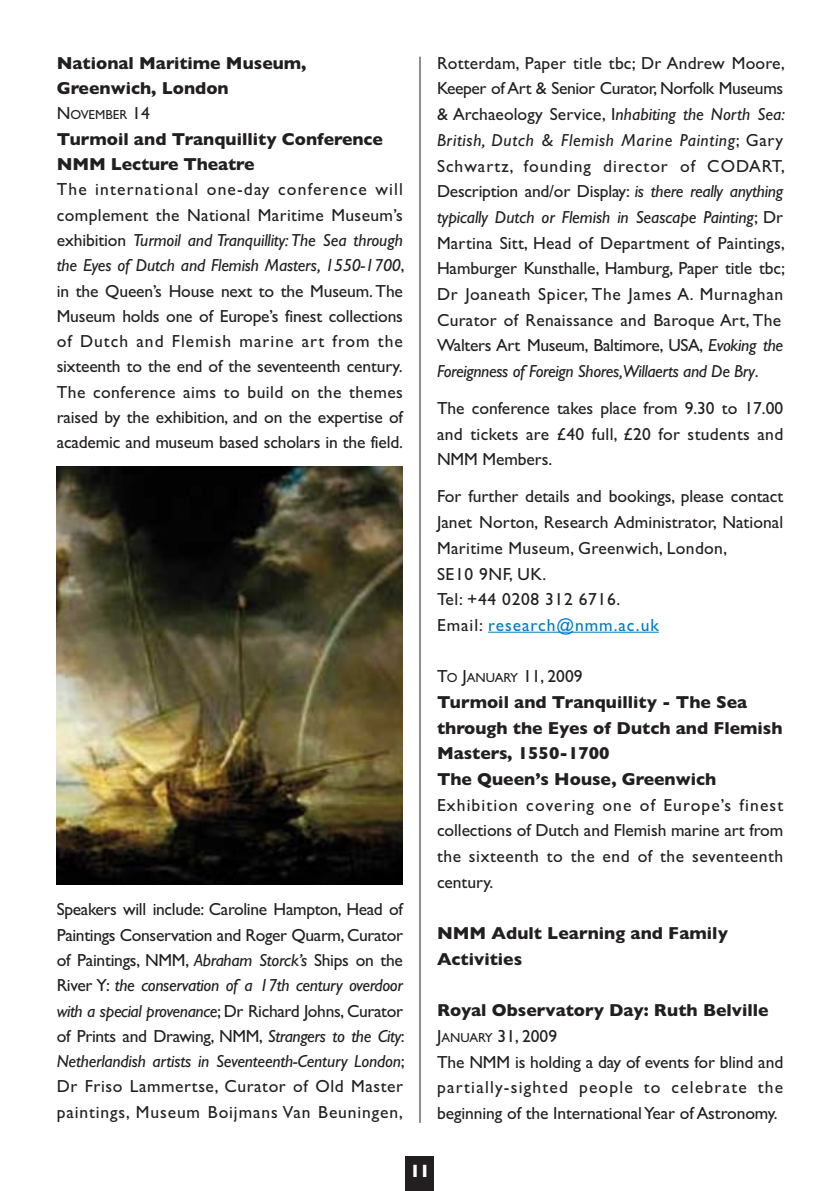
<style>
.page{position:relative;width:840px;height:1191px;background:#fff}
.page>*{position:absolute;margin:0;border:0;box-sizing:border-box;transform-origin:0 0}
.t1{font:18px "Gill Sans Bold TT";color:#fff}
.t2{font:17.6px/25.6px "Gill Sans";letter-spacing:.005em;color:#231f20}
.t3{font:17.6px/25.6px "Gill Sans Bold TT";color:#231f20}
.t4{font:13.2px "Gill Sans";color:#231f20}
.s1{font-size:17.6px}
.s2{font-style:italic}
.s3{color:#007cc2}
.s4{font-size:13.2px}
</style>
<div class="page">
<hr style="left:488px;top:632px;width:170px;height:1px;background:#007cc2">
<hr style="left:419px;top:57px;width:1px;height:1066px;background:#231f20">
<div style="left:405px;top:1157px;width:29px;height:34px;background:#231f20"></div>
<img style="left:57px;top:466px;width:346px;height:418px">
<p class="t3" style="left:57px;top:52px;width:251px">National Maritime Museum,<br>Greenwich, London</p>
<p class="t4" style="left:57px;top:110px;width:94px"><span class="s1">N</span>OVEMBER <span class="s1">14</span></p>
<p class="t3" style="left:57px;top:128px;width:327px">Turmoil and Tranquillity Conference<br>NMM Lecture Theatre</p>
<p class="t2" style="left:57px;top:179px;width:349px">The international one-day conference will complement the National Maritime Museum’s exhibition <span class="s2">Turmoil and Tranquillity: The Sea through the Eyes of Dutch and Flemish Masters, 1550-1700</span>, in the Queen’s House next to the Museum. The Museum holds one of Europe’s finest collections of Dutch and Flemish marine art from the sixteenth to the end of the seventeenth century.<br>The conference aims to build on the themes raised by the exhibition, and on the expertise of academic and museum based scholars in the field.</p>
<p class="t2" style="left:57px;top:898px;width:349px;text-align:justify">Speakers will include: Caroline Hampton, Head of Paintings Conservation and Roger Quarm, Curator of Paintings, NMM, <span class="s2">Abraham Storck’s</span> Ships on the River Y: <span class="s2">the conservation of a 17th century overdoor with a special provenance</span>; Dr Richard Johns, Curator of Prints and Drawing, NMM, <span class="s2">Strangers to the City</span>:<br><span class="s2">Netherlandish artists in Seventeenth-Century London</span>; Dr Friso Lammertse, Curator of Old Master paintings, Museum Boijmans Van Beuningen,</p>
<p class="t2" style="left:437px;top:52px;width:349px">Rotterdam, Paper title tbc; Dr Andrew Moore, Keeper of Art &amp; Senior Curator, Norfolk Museums &amp; Archaeology Service, I<span class="s2">nhabiting the North Sea:<br>British, Dutch &amp; Flemish Marine Painting</span>; Gary Schwartz, founding director of CODART, Description and/or Display: <span class="s2">is there really anything typically Dutch or Flemish in Seascape Painting</span>; Dr Martina Sitt, Head of Department of Paintings, Hamburger Kunsthalle, Hamburg, Paper title tbc; Dr Joaneath Spicer, The James A. Murnaghan Curator of Renaissance and Baroque Art, The Walters Art Museum, Baltimore, USA, <span class="s2">Evoking the Foreignness of Foreign Shores,Willaerts and De Bry</span>.</p>
<p class="t2" style="left:437px;top:397px;width:347px;text-align:justify">The conference takes place from 9.30 to 17.00 and tickets are £40 full, £20 for students and NMM Members.</p>
<p class="t2" style="left:437px;top:485px;width:347px">For further details and bookings, please contact Janet Norton, Research Administrator, National Maritime Museum, Greenwich, London,<br>SE10 9NF, UK.<br>Tel: +44 0208 312 6716.<br>Email: <span class="s3">research@nmm.ac.uk</span></p>
<p class="t2" style="left:437px;top:665px;width:147px">T<span class="s4">O</span> J<span class="s4">ANUARY</span> 11, 2009</p>
<p class="t3" style="left:437px;top:691px;width:347px">Turmoil and Tranquillity - The Sea through the Eyes of Dutch and Flemish<br>Masters, 1550-1700<br>The Queen’s House, Greenwich</p>
<p class="t2" style="left:437px;top:794px;width:347px;text-align:justify">Exhibition covering one of Europe’s finest collections of Dutch and Flemish marine art from the sixteenth to the end of the seventeenth century.</p>
<p class="t3" style="left:437px;top:922px;width:292px">NMM Adult Learning and Family<br>Activities</p>
<p class="t3" style="left:437px;top:999px;width:333px">Royal Observatory Day: Ruth Belville</p>
<p class="t2" style="left:437px;top:1025px;width:347px">J<span class="s4">ANUARY</span> 31, 2009<br>The NMM is holding a day of events for blind and partially-sighted people to celebrate the beginning of the International Year of Astronomy.</p>
<p class="t1" style="left:409px;top:1164px;width:22px">11</p>
</div>
